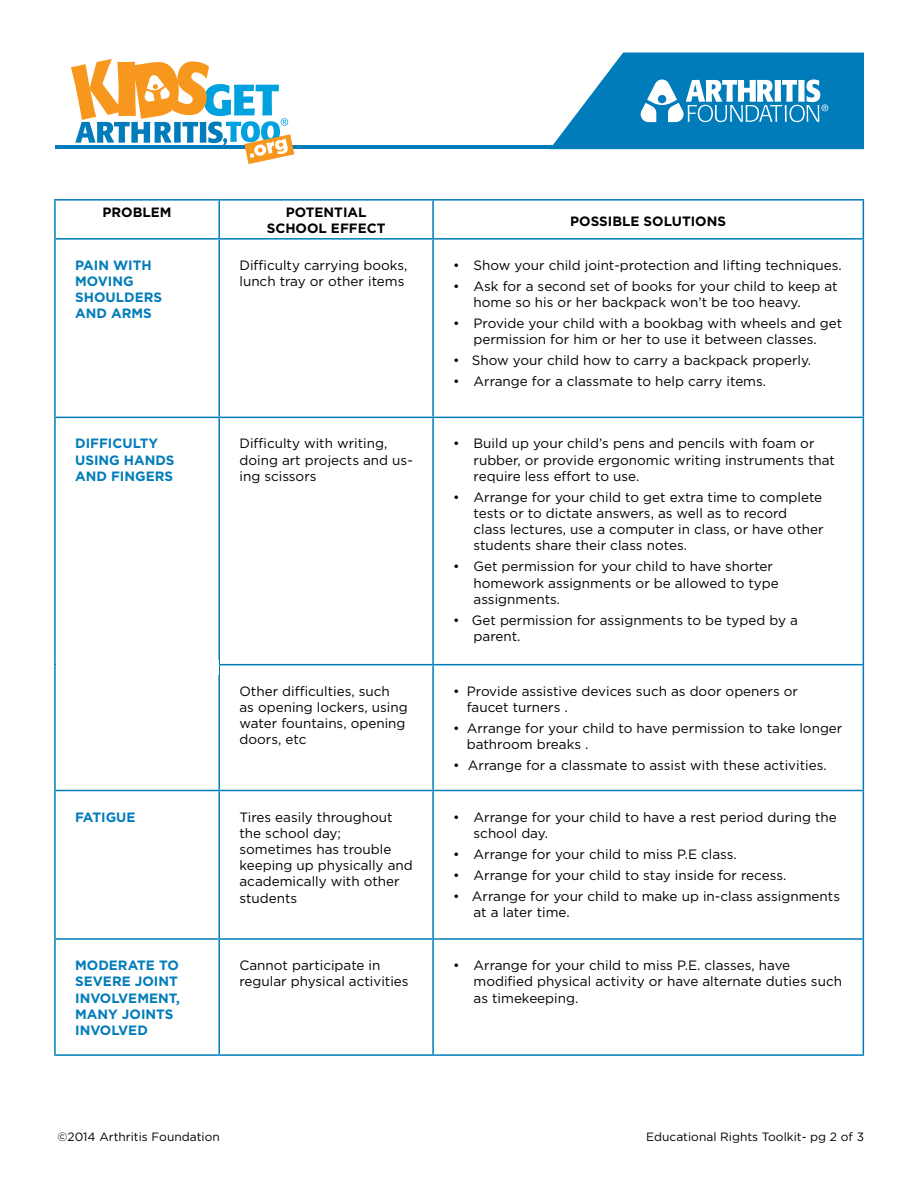
<style>
.page{position:relative;width:918px;height:1188px;background:#fff}
.page>*{position:absolute;margin:0;border:0;box-sizing:border-box;transform-origin:0 0}
.t1{font:13.5px/16.2px "Gotham";color:#000}
.t2{font:700 13.5px/16.2px "Gotham";color:#007cba}
.t3{font:700 13.5px/16.2px "Gotham";color:#000}
.t4{font:12px "Gotham";color:#000}
</style>
<div class="page">
<svg style="left:56px;top:416px;width:162px;height:376px"></svg>
<hr style="left:54px;top:238px;width:165px;height:2px;background:#007cba">
<hr style="left:219px;top:238px;width:214px;height:2px;background:#007cba">
<hr style="left:433px;top:238px;width:431px;height:2px;background:#007cba">
<hr style="left:54px;top:199px;width:165px;height:2px;background:#007cba">
<hr style="left:54px;top:201px;width:2px;height:37px;background:#007cba">
<hr style="left:219px;top:199px;width:214px;height:2px;background:#007cba">
<hr style="left:218px;top:201px;width:2px;height:37px;background:#007cba">
<hr style="left:433px;top:199px;width:431px;height:2px;background:#007cba">
<hr style="left:432px;top:201px;width:2px;height:37px;background:#007cba">
<hr style="left:863px;top:201px;width:1px;height:37px;background:#007cba">
<hr style="left:54px;top:240px;width:2px;height:177px;background:#007cba">
<hr style="left:218px;top:240px;width:2px;height:177px;background:#007cba">
<hr style="left:432px;top:240px;width:2px;height:177px;background:#007cba">
<hr style="left:863px;top:240px;width:1px;height:177px;background:#007cba">
<hr style="left:54px;top:417px;width:165px;height:1px;background:#007cba">
<hr style="left:54px;top:418px;width:2px;height:246px;background:#007cba">
<hr style="left:219px;top:417px;width:214px;height:1px;background:#007cba">
<hr style="left:218px;top:418px;width:2px;height:246px;background:#007cba">
<hr style="left:433px;top:417px;width:431px;height:1px;background:#007cba">
<hr style="left:432px;top:418px;width:2px;height:246px;background:#007cba">
<hr style="left:863px;top:418px;width:1px;height:246px;background:#007cba">
<hr style="left:54px;top:664px;width:165px;height:1px;background:#007cba">
<hr style="left:219px;top:664px;width:214px;height:1px;background:#007cba">
<hr style="left:433px;top:664px;width:431px;height:1px;background:#007cba">
<hr style="left:54px;top:665px;width:2px;height:125px;background:#007cba">
<hr style="left:218px;top:665px;width:2px;height:125px;background:#007cba">
<hr style="left:432px;top:665px;width:2px;height:125px;background:#007cba">
<hr style="left:863px;top:665px;width:1px;height:125px;background:#007cba">
<hr style="left:54px;top:790px;width:165px;height:1px;background:#007cba">
<hr style="left:54px;top:791px;width:2px;height:147px;background:#007cba">
<hr style="left:219px;top:790px;width:214px;height:1px;background:#007cba">
<hr style="left:218px;top:791px;width:2px;height:147px;background:#007cba">
<hr style="left:433px;top:790px;width:431px;height:1px;background:#007cba">
<hr style="left:432px;top:791px;width:2px;height:147px;background:#007cba">
<hr style="left:863px;top:791px;width:1px;height:147px;background:#007cba">
<hr style="left:54px;top:938px;width:165px;height:2px;background:#007cba">
<hr style="left:54px;top:940px;width:2px;height:114px;background:#007cba">
<hr style="left:219px;top:938px;width:214px;height:2px;background:#007cba">
<hr style="left:218px;top:940px;width:2px;height:114px;background:#007cba">
<hr style="left:433px;top:938px;width:431px;height:2px;background:#007cba">
<hr style="left:432px;top:940px;width:2px;height:114px;background:#007cba">
<hr style="left:863px;top:940px;width:1px;height:114px;background:#007cba">
<hr style="left:54px;top:1054px;width:165px;height:2px;background:#007cba">
<hr style="left:219px;top:1054px;width:214px;height:2px;background:#007cba">
<hr style="left:433px;top:1054px;width:431px;height:2px;background:#007cba">
<div style="left:56px;top:660px;width:162px;height:14px;background:#fff"></div>
<hr style="left:56px;top:145px;width:808px;height:4px;background:#007cba">
<svg style="left:71px;top:59px;width:223px;height:105px"></svg>
<svg style="left:553px;top:53px;width:311px;height:92px"></svg>
<p class="t3" style="left:103px;top:204px;width:11px">PROBLEM</p>
<p class="t3" style="left:267px;top:204px;width:101px;text-indent:19px">POTENTIAL<br>SCHOOL</p>
<p class="t3" style="left:331px;top:220px;width:56px">EFFECT</p>
<p class="t3" style="left:570px;top:213px;width:47px">POSSIBLE</p>
<p class="t3" style="left:644px;top:213px;width:48px">SOLUTION</p>
<p class="t3" style="left:717px;top:213px;width:10px">S</p>
<p class="t2" style="left:75px;top:257px;width:76px">PAIN WITH<br>MOVING<br>SHOULDER</p>
<p class="t2" style="left:153px;top:289px;width:10px">S</p>
<p class="t2" style="left:75px;top:306px;width:12px">AND</p>
<p class="t2" style="left:111px;top:306px;width:12px">ARM</p>
<p class="t2" style="left:143px;top:306px;width:10px">S</p>
<p class="t1" style="left:239px;top:257px;width:170px">Difficulty carrying books, lunch tray or other items</p>
<p class="t1" style="left:453px;top:257px;width:390px">• Show your child joint-protection and lifting techniques.</p>
<p class="t1" style="left:474px;top:278px;width:365px;text-indent:-20px">• Ask for a second set of books for your child to keep at home so his or her backpack won’t be too heavy.</p>
<p class="t1" style="left:453px;top:315px;width:391px;text-align:center">• Provide your child with a bookbag with wheels and get permission for him or her to use it between classes.</p>
<p class="t1" style="left:453px;top:352px;width:359px">• Show your child how to carry a backpack properly.</p>
<p class="t1" style="left:453px;top:373px;width:314px">• Arrange for a classmate to help carry items.</p>
<p class="t2" style="left:75px;top:435px;width:100px">DIFFICULTY<br>USING HANDS<br>AND FINGERS</p>
<p class="t1" style="left:239px;top:435px;width:175px">Difficulty with writing, doing art projects and us&shy;ing scissors</p>
<p class="t1" style="left:474px;top:435px;width:363px;text-indent:-20px">• Build up your child’s pens and pencils with foam or rubber, or provide ergonomic writing instruments that require less effort to use.</p>
<p class="t1" style="left:474px;top:489px;width:352px;text-indent:-20px">• Arrange for your child to get extra time to complete tests or to dictate answers, as well as to record<br>class lectures, use a computer in class, or have other students share their class notes.</p>
<p class="t1" style="left:474px;top:558px;width:307px;text-indent:-20px">• Get permission for your child to have shorter homework assignments or be allowed to type assignments.</p>
<p class="t1" style="left:474px;top:612px;width:326px;text-indent:-20px">• Get permission for assignments to be typed by a parent.</p>
<p class="t1" style="left:239px;top:683px;width:170px">Other difficulties, such as opening lockers, using water fountains, opening doors, etc</p>
<p class="t1" style="left:467px;top:683px;width:333px;text-indent:-14px">• Provide assistive devices such as door openers or faucet turners .</p>
<p class="t1" style="left:467px;top:720px;width:377px;text-indent:-14px">• Arrange for your child to have permission to take longer bathroom breaks .</p>
<p class="t1" style="left:453px;top:757px;width:375px">• Arrange for a classmate to assist with these activities.</p>
<p class="t2" style="left:75px;top:809px;width:60px">FATIGUE</p>
<p class="t1" style="left:239px;top:809px;width:175px">Tires easily throughout the school day; sometimes has trouble keeping up physically and academically with other students</p>
<p class="t1" style="left:474px;top:809px;width:365px;text-indent:-20px">• Arrange for your child to have a rest period during the school day.</p>
<p class="t1" style="left:453px;top:846px;width:285px">• Arrange for your child to miss P.E class.</p>
<p class="t1" style="left:453px;top:867px;width:335px">• Arrange for your child to stay inside for recess.</p>
<p class="t1" style="left:474px;top:888px;width:368px;text-indent:-20px">• Arrange for your child to make up in-class assignments at a later time.</p>
<p class="t2" style="left:75px;top:957px;width:23px">MODERATE</p>
<p class="t2" style="left:159px;top:957px;width:11px">TO</p>
<p class="t2" style="left:75px;top:973px;width:19px">SEVERE</p>
<p class="t2" style="left:135px;top:973px;width:18px">JOINT</p>
<p class="t2" style="left:75px;top:990px;width:11px">INVOLVEMENT</p>
<p class="t2" style="left:176px;top:990px;width:5px">,</p>
<p class="t2" style="left:75px;top:1006px;width:12px">MAN</p>
<p class="t2" style="left:108px;top:1006px;width:31px">Y JOINT</p>
<p class="t2" style="left:165px;top:1006px;width:10px">S</p>
<p class="t2" style="left:75px;top:1022px;width:10px">INVOLVED</p>
<p class="t1" style="left:239px;top:957px;width:171px">Cannot participate in regular physical activities</p>
<p class="t1" style="left:474px;top:957px;width:370px;text-indent:-20px">• Arrange for your child to miss P.E. classes, have modified physical activity or have alternate duties such as timekeeping.</p>
<p class="t4" style="left:58px;top:1130px;width:164px">©2014 Arthritis Foundation</p>
<p class="t4" style="left:646px;top:1130px;width:219px">Educational Rights Toolkit- pg 2 of 3</p>
</div>
